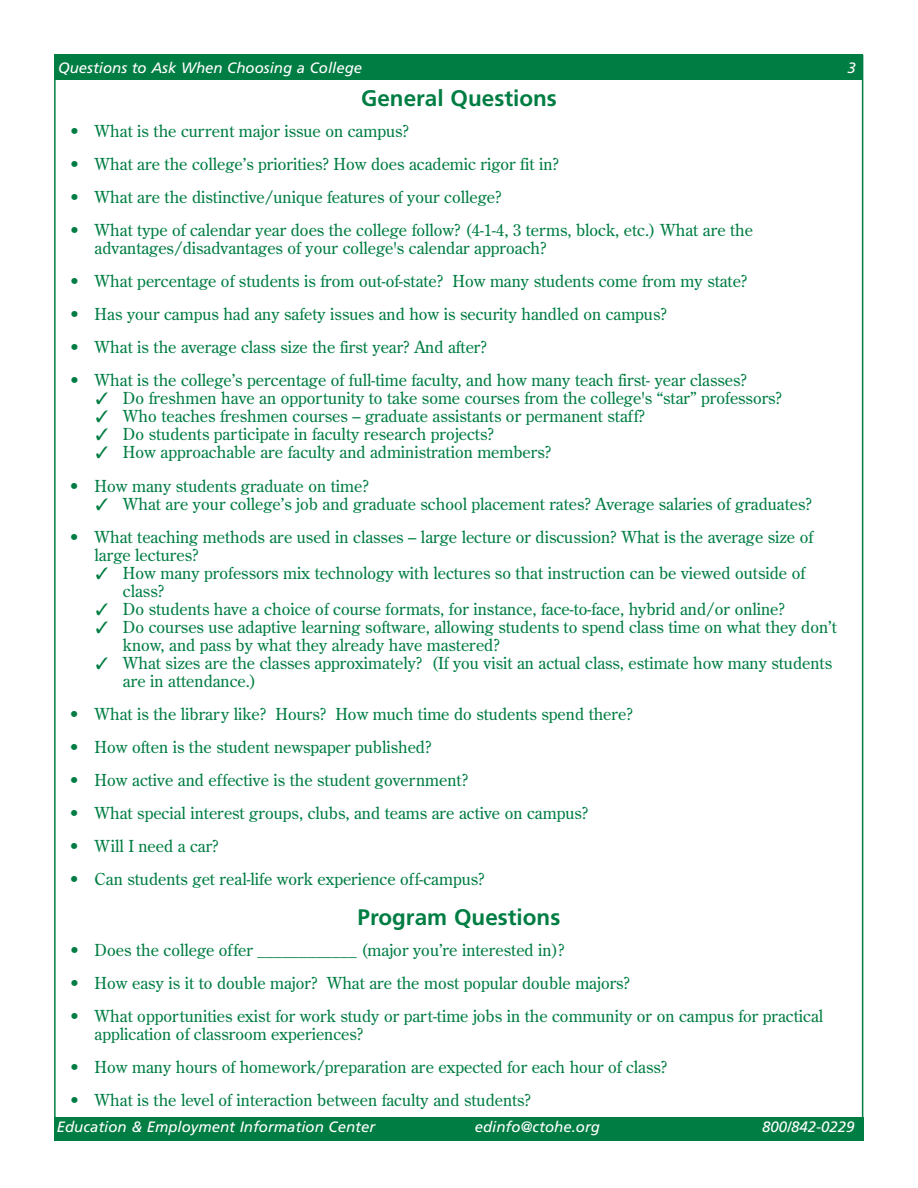
<style>
.page{position:relative;width:918px;height:1188px;background:#fff}
.page>*{position:absolute;margin:0;border:0;box-sizing:border-box;transform-origin:0 0}
.t1{font:700 22.5px "Frutiger";color:#007d43}
.t2{font:16.5px/18px "Century Old Style";color:#007d43}
.t3{font:italic 15px "Frutiger";color:#fff}
</style>
<div class="page">
<hr style="left:54px;top:55px;width:2px;height:1065px;background:#007d43">
<hr style="left:862px;top:55px;width:1px;height:1063px;background:#007d43">
<div style="left:54px;top:1117px;width:810px;height:24px;background:#007d43"></div>
<div style="left:54px;top:54px;width:809px;height:25px;background:#007d43"></div>
<p class="t3" style="left:58px;top:62px;width:306px">Questions to Ask When Choosing a College</p>
<p class="t3" style="left:848px;top:62px;width:10px">3</p>
<h1 class="t1" style="left:361px;top:89px;width:197px">General Questions</h1>
<p class="t2" style="left:69px;top:122px;width:342px">• What is the current major issue on campus?</p>
<p class="t2" style="left:69px;top:155px;width:492px">• What are the college’s priorities? How does academic rigor fit in?</p>
<p class="t2" style="left:69px;top:188px;width:434px">• What are the distinctive/unique features of your college?</p>
<p class="t2" style="left:95px;top:221px;width:660px;text-indent:-26px">• What type of calendar year does the college follow? (4-1-4, 3 terms, block, etc.) What are the advantages/disadvantages of your college's calendar approach?</p>
<p class="t2" style="left:69px;top:272px;width:680px">• What percentage of students is from out-of-state? How many students come from my state?</p>
<p class="t2" style="left:69px;top:306px;width:599px">• Has your campus had any safety issues and how is security handled on campus?</p>
<p class="t2" style="left:69px;top:339px;width:419px">• What is the average class size the first year? And after?</p>
<p class="t2" style="left:69px;top:372px;width:679px">• What is the college’s percentage of full-time faculty, and how many teach first- year classes?</p>
<p class="t2" style="left:96px;top:390px;width:688px">✓ Do freshmen have an opportunity to take some courses from the college's “star” professors?</p>
<p class="t2" style="left:96px;top:408px;width:551px">✓ Who teaches freshmen courses – graduate assistants or permanent staff?</p>
<p class="t2" style="left:96px;top:426px;width:400px">✓ Do students participate in faculty research projects?</p>
<p class="t2" style="left:96px;top:444px;width:457px">✓ How approachable are faculty and administration members?</p>
<p class="t2" style="left:69px;top:477px;width:301px">• How many students graduate on time?</p>
<p class="t2" style="left:96px;top:495px;width:718px">✓ What are your college’s job and graduate school placement rates? Average salaries of graduates?</p>
<p class="t2" style="left:95px;top:528px;width:720px;text-indent:-26px">• What teaching methods are used in classes – large lecture or discussion? What is the average size of large lectures?</p>
<p class="t2" style="left:123px;top:564px;width:684px;text-indent:-27px">✓ How many professors mix technology with lectures so that instruction can be viewed outside of class?</p>
<p class="t2" style="left:96px;top:600px;width:691px">✓ Do students have a choice of course formats, for instance, face-to-face, hybrid and/or online?</p>
<p class="t2" style="left:123px;top:618px;width:715px;text-indent:-27px">✓ Do courses use adaptive learning software, allowing students to spend class time on what they don’t know, and pass by what they already have mastered?</p>
<p class="t2" style="left:123px;top:654px;width:711px;text-indent:-27px">✓ What sizes are the classes approximately? (If you visit an actual class, estimate how many students are in attendance.)</p>
<p class="t2" style="left:69px;top:705px;width:566px">• What is the library like? Hours? How much time do students spend there?</p>
<p class="t2" style="left:69px;top:738px;width:364px">• How often is the student newspaper published?</p>
<p class="t2" style="left:69px;top:771px;width:401px">• How active and effective is the student government?</p>
<p class="t2" style="left:69px;top:804px;width:521px">• What special interest groups, clubs, and teams are active on campus?</p>
<p class="t2" style="left:69px;top:838px;width:151px">• Will I need a car?</p>
<p class="t2" style="left:69px;top:871px;width:417px">• Can students get real-life work experience off-campus?</p>
<h1 class="t1" style="left:358px;top:908px;width:204px">Program Questions</h1>
<p class="t2" style="left:69px;top:941px;width:497px">• Does the college offer ____________ (major you’re interested in)?</p>
<p class="t2" style="left:69px;top:974px;width:563px">• How easy is it to double major? What are the most popular double majors?</p>
<p class="t2" style="left:95px;top:1008px;width:730px;text-indent:-26px">• What opportunities exist for work study or part-time jobs in the community or on campus for practical application of classroom experiences?</p>
<p class="t2" style="left:69px;top:1059px;width:600px">• How many hours of homework/preparation are expected for each hour of class?</p>
<p class="t2" style="left:69px;top:1092px;width:464px">• What is the level of interaction between faculty and students?</p>
<p class="t3" style="left:57px;top:1121px;width:320px">Education &amp; Employment Information Center</p>
<p class="t3" style="left:475px;top:1121px;width:127px">edinfo@ctohe.org</p>
<p class="t3" style="left:762px;top:1121px;width:94px">800/842-0229</p>
</div>
